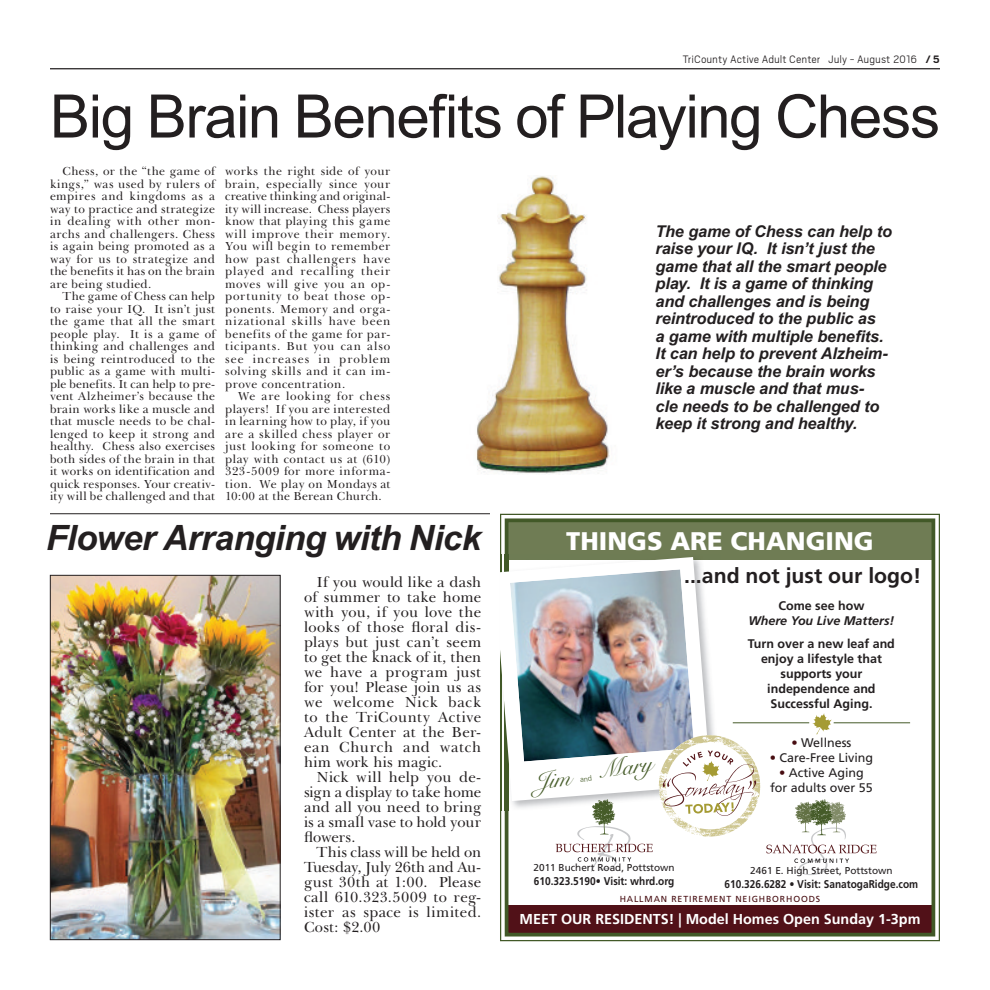
<style>
.page{position:relative;width:990px;height:990px;background:#fff}
.page>*{position:absolute;margin:0;border:0;box-sizing:border-box;transform-origin:0 0}
.TX_Body{font:60px "Arial";letter-spacing:-.025em;color:#231f20}
.TX_Body-2{font:italic 700 35px "Arial";letter-spacing:-.015em;color:#231f20}
.t1{font:900 25.5px "Frutiger";color:#fff}
.t2{font:24.88px "Snell Roundhand Script";color:#455b28}
.t3{font:700 21.25px "Frutiger";color:#231f20}
.TX_Body-3{font:italic 700 16.25px/17.5px "Arial";letter-spacing:-.01em;color:#231f20}
.TX_Body-4{font:15px/15px "Baskerville BT";letter-spacing:.015em;color:#231f20;text-align:justify}
.t4{font:700 14.38px "Frutiger";color:#fff}
.t5{font:700 12.5px/15px "Frutiger";color:#231f20;text-align:center}
.t6{font:12.5px/15px "Frutiger";color:#231f20;text-align:center}
.t7{font:italic 700 12.5px/15px "Frutiger";color:#231f20;text-align:center}
.TX_Body-5{font:12px/12.5px "Baskerville BT";letter-spacing:.035em;color:#231f20;text-align:justify}
.TX_Body-6{font:300 12px "Cub Scout";color:#231f20}
.t8{font:700 11.25px "Frutiger";color:#231f20;scale:.9 1}
.t9{font:10px "Frutiger";color:#231f20}
.t10{font:8.75px "Frutiger";letter-spacing:.1em;color:#470d11}
.s1{font-weight:700}
.s2{font-style:normal}
.s3{color:#470d11}
</style>
<div class="page">
<hr style="left:50px;top:68px;width:890px;height:1px;background:#231f20">
<img style="left:476px;top:175px;width:134px;height:299px">
<img style="left:52px;top:577px;width:227px;height:361px">
<div style="left:50px;top:575px;width:231px;height:365px;border:1px solid #231f20"></div>
<hr style="left:50px;top:513px;width:440px;height:1px;background:#231f20">
<div style="left:506px;top:519px;width:428px;height:41px;background:#6f7c54"></div>
<div style="left:506px;top:905px;width:428px;height:31px;background:#511118"></div>
<hr style="left:834px;top:722px;width:76px;height:1px;background:#455b28">
<div style="left:505px;top:518px;width:430px;height:419px;border:4px solid #425928"></div>
<img style="left:505px;top:554px;width:3px;height:256px">
<svg style="left:500px;top:557px;width:211px;height:244px"></svg>
<img style="left:510px;top:569px;width:184px;height:193px">
<svg style="left:659px;top:713px;width:218px;height:162px"></svg>
<svg style="left:528px;top:770px;width:125px;height:102px"></svg>
<p class="TX_Body-6" style="left:682px;top:51px;width:259px">TriCounty Active Adult Center July - August 2016 <span class="s1">/ 5</span></p>
<p class="TX_Body" style="left:50px;top:82px;width:892px">Big Brain Benefits of Playing Chess</p>
<p class="TX_Body-5" style="left:50px;top:166px;width:167px;text-indent:12px">Chess, or the “the game of kings,” was used by rulers of empires and kingdoms as a way to practice and strategize in dealing with other mon&shy;archs and challengers. Chess is again being promoted as a way for us to strategize and the benefits it has on the brain are being studied.</p>
<p class="TX_Body-5" style="left:50px;top:291px;width:167px;text-indent:12px">The game of Chess can help to raise your IQ. It isn’t just the game that all the smart people play. It is a game of thinking and challenges and is being reintroduced to the public as a game with multi&shy;ple benefits. It can help to pre&shy;vent Alzheimer’s because the brain works like a muscle and that muscle needs to be chal&shy;lenged to keep it strong and healthy. Chess also exercises both sides of the brain in that it works on identification and quick responses. Your creativ&shy;ity will be challenged and that</p>
<p class="TX_Body-5" style="left:225px;top:166px;width:167px">works the right side of your brain, especially since your creative thinking and original&shy;ity will increase. Chess players know that playing this game will improve their memory.<br>You will begin to remember how past challengers have played and recalling their moves will give you an op&shy;portunity to beat those op&shy;ponents. Memory and orga&shy;nizational skills have been benefits of the game for par&shy;ticipants. But you can also see increases in problem solving skills and it can im&shy;prove concentration.</p>
<p class="TX_Body-5" style="left:225px;top:391px;width:167px;text-indent:12px">We are looking for chess players! If you are interested in learning how to play, if you are a skilled chess player or just looking for someone to play with contact us at (610)<br>323-5009 for more informa&shy;tion. We play on Mondays at 10:00 at the Berean Church.</p>
<p class="TX_Body-3" style="left:656px;top:224px;width:238px">The game of Chess can help to raise your IQ. It isn’t just the game that all the smart people play. It is a game of thinking and challenges and is being reintroduced to the public as<br>a game with multiple benefits.<br>It can help to prevent Alzheim&shy;er’s because the brain works like a muscle and that mus-<br>cle needs to be challenged to keep it strong and healthy.</p>
<p class="TX_Body-2" style="left:46px;top:525px;width:437px">Flower Arranging with Nick</p>
<p class="t1" style="left:566px;top:532px;width:309px">THINGS ARE CHANGING</p>
<p class="TX_Body-4" style="left:304px;top:576px;width:179px;text-indent:12px">If you would like a dash of summer to take home with you, if you love the looks of those floral dis&shy;plays but just can’t seem to get the knack of it, then we have a program just for you! Please join us as we welcome Nick back to the TriCounty Active Adult Center at the Ber&shy;ean Church and watch him work his magic.</p>
<p class="TX_Body-4" style="left:304px;top:771px;width:179px;text-indent:12px">Nick will help you de&shy;sign a display to take home and all you need to bring is a small vase to hold your flowers.</p>
<p class="TX_Body-4" style="left:304px;top:846px;width:179px;text-indent:12px">This class will be held on Tuesday, July 26th and Au&shy;gust 30th at 1:00. Please call 610.323.5009 to reg&shy;ister as space is limited.<br>Cost: $2.00</p>
<p class="t2" style="left:596px;top:756px;width:57px;rotate:-8deg">Mary</p>
<p class="t3" style="left:684px;top:563px;width:239px">...and not just our logo!</p>
<p class="t7" style="left:748px;top:598px;width:148px"><span class="s2">Come see how<br></span>Where You Live Matters!</p>
<p class="t5" style="left:748px;top:636px;width:149px">Turn over a new leaf and enjoy a lifestyle that supports your independence and<br>Successful Aging.</p>
<p class="t6" style="left:791px;top:735px;width:62px"><span class="s3">•</span> Wellness</p>
<p class="t6" style="left:770px;top:750px;width:105px"><span class="s3">•</span> Care-Free Living</p>
<p class="t6" style="left:770px;top:765px;width:104px"><span class="s3">•</span> Active Aging for adults over 55</p>
<p class="t9" style="left:534px;top:862px;width:143px">2011 Buchert Road, Pottstown</p>
<p class="t8" style="left:534px;top:874px;width:158px">610.323.5190• Visit: whrd.org</p>
<p class="t9" style="left:750px;top:865px;width:144px">2461 E. High Street, Pottstown</p>
<p class="t8" style="left:725px;top:877px;width:217px">610.326.6282 • Visit: SanatogaRidge.com</p>
<p class="t10" style="left:620px;top:893px;width:202px">HALLMAN RETIREMENT NEIGHBORHOODS</p>
<p class="t4" style="left:520px;top:910px;width:402px">MEET OUR RESIDENTS! | Model Homes Open Sunday 1-3pm</p>
</div>
